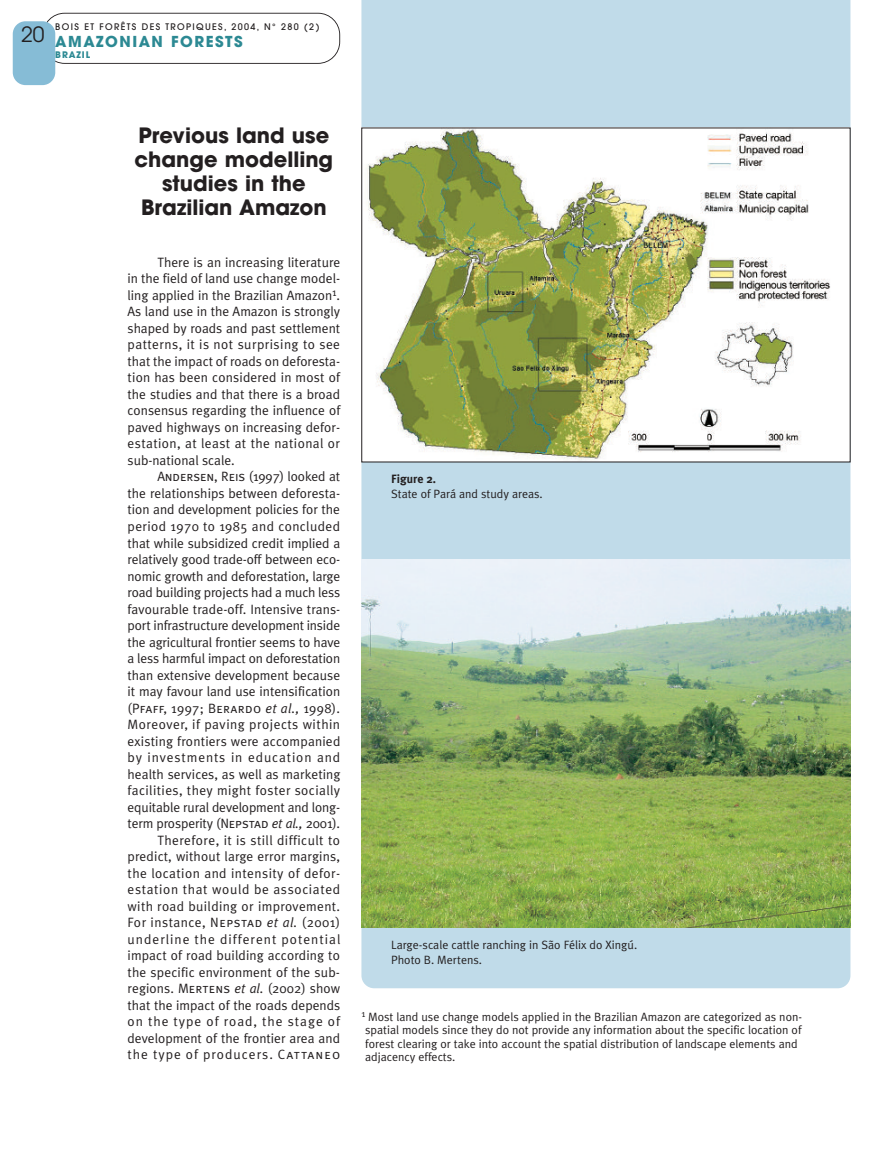
<style>
.page{position:relative;width:893px;height:1149px;background:#fff}
.page>*{position:absolute;margin:0;border:0;box-sizing:border-box;transform-origin:0 0}
.t1{font:700 21px/24px "Avant Garde";color:#231f20;text-align:center}
.t2{font:21px "Avant Garde";color:#231f20}
.t3{font:700 15px "Avant Garde";letter-spacing:.1em;color:#2c8993}
.t4{font:13.5px/16.5px "Meta Plus Normal";letter-spacing:.015em;color:#231f20;text-align:justify}
.t5{font:13.5px "Meta Plus Normal Caps";letter-spacing:.025em;color:#231f20}
.t6{font:12px/13.5px "Meta Plus Normal";color:#231f20}
.t7{font:700 12px "Meta Plus";color:#231f20}
.t8{font:500 9px "Avant Garde";letter-spacing:.15em;color:#231f20}
.t9{font:700 9px "Avant Garde";letter-spacing:.1em;color:#2c8993}
.s1{font-family:"Meta Plus Normal Caps"}
.s2{font-family:"Meta Plus Normal"}
.s3{font-family:"Meta Plus Normal";font-style:italic}
.s4{font-style:italic}
</style>
<div class="page">
<div style="left:361px;top:0;width:489px;height:987px;background:#c0dbe9"></div>
<svg style="left:46px;top:13px;width:294px;height:51px"></svg>
<div style="left:13px;top:21px;width:42px;height:64px;background:#86bcd6;border-radius:13px"></div>
<img style="left:363px;top:130px;width:476px;height:330px">
<img style="left:361px;top:559px;width:489px;height:368px">
<h1 class="t2" style="left:21px;top:26px;width:25px">20</h1>
<p class="t8" style="left:55px;top:23px;width:266px">BOIS ET FORÊTS DES TROPIQUES, 2004, N° 280 (2)</p>
<p class="t9" style="left:55px;top:51px;width:36px">BRAZIL</p>
<p class="t3" style="left:55px;top:36px;width:189px">AMAZONIAN FORESTS</p>
<h1 class="t1" style="left:135px;top:126px;width:200px">Previous land use change modelling studies in the<br>Brazilian Amazon</h1>
<p class="t4" style="left:128px;top:254px;width:214px;text-indent:30px">There is an increasing literature in the field of land use change model&shy;ling applied in the Brazilian Amazon<sup>1</sup>.<br>As land use in the Amazon is strongly shaped by roads and past settlement patterns, it is not surprising to see that the impact of roads on deforesta&shy;tion has been considered in most of the studies and that there is a broad consensus regarding the influence of paved highways on increasing defor&shy;estation, at least at the national or sub-national scale.</p>
<p class="t4" style="left:128px;top:468px;width:214px;text-indent:30px"><span class="s1">Andersen, Reis</span> (1997) looked at the relationships between deforesta&shy;tion and development policies for the period 1970 to 1985 and concluded that while subsidized credit implied a relatively good trade-off between eco&shy;nomic growth and deforestation, large road building projects had a much less favourable trade-off. Intensive trans&shy;port infrastructure development inside the agricultural frontier seems to have a less harmful impact on deforestation than extensive development because it may favour land use intensification</p>
<p class="t5" style="left:128px;top:699px;width:214px"><span class="s2">(</span>Pfaff, <span class="s2">1997;</span> Berardo <span class="s3">et al.,</span> <span class="s2">1998).</span></p>
<p class="t4" style="left:128px;top:716px;width:214px;text-align:right">Moreover, if paving projects within existing frontiers were accompanied by investments in education and health services, as well as marketing facilities, they might foster socially equitable rural development and long&shy;term prosperity (<span class="s1">Nepstad</span> <span class="s4">et al.,</span> 2001).<br>Therefore, it is still difficult to predict, without large error margins, the location and intensity of defor&shy;estation that would be associated with road building or improvement.<br>For instance, <span class="s1">Nepstad</span> <span class="s4">et al.</span> (2001) underline the different potential impact of road building according to the specific environment of the sub&shy;regions. <span class="s1">Mertens</span> <span class="s4">et al.</span> (2002) show that the impact of the roads depends on the type of road, the stage of development of the frontier area and the type of producers. <span class="s1">Cattaneo</span></p>
<p class="t7" style="left:391px;top:472px;width:46px">Figure 2.</p>
<p class="t6" style="left:391px;top:487px;width:153px">State of Pará and study areas.</p>
<p class="t6" style="left:391px;top:936px;width:248px;line-height:15px">Large-scale cattle ranching in São Félix do Xingú.<br>Photo B. Mertens.</p>
<p class="t6" style="left:365px;top:1009px;width:438px;text-indent:-4px"><sup>1</sup> Most land use change models applied in the Brazilian Amazon are categorized as non&shy;spatial models since they do not provide any information about the specific location of forest clearing or take into account the spatial distribution of landscape elements and adjacency effects.</p>
</div>
